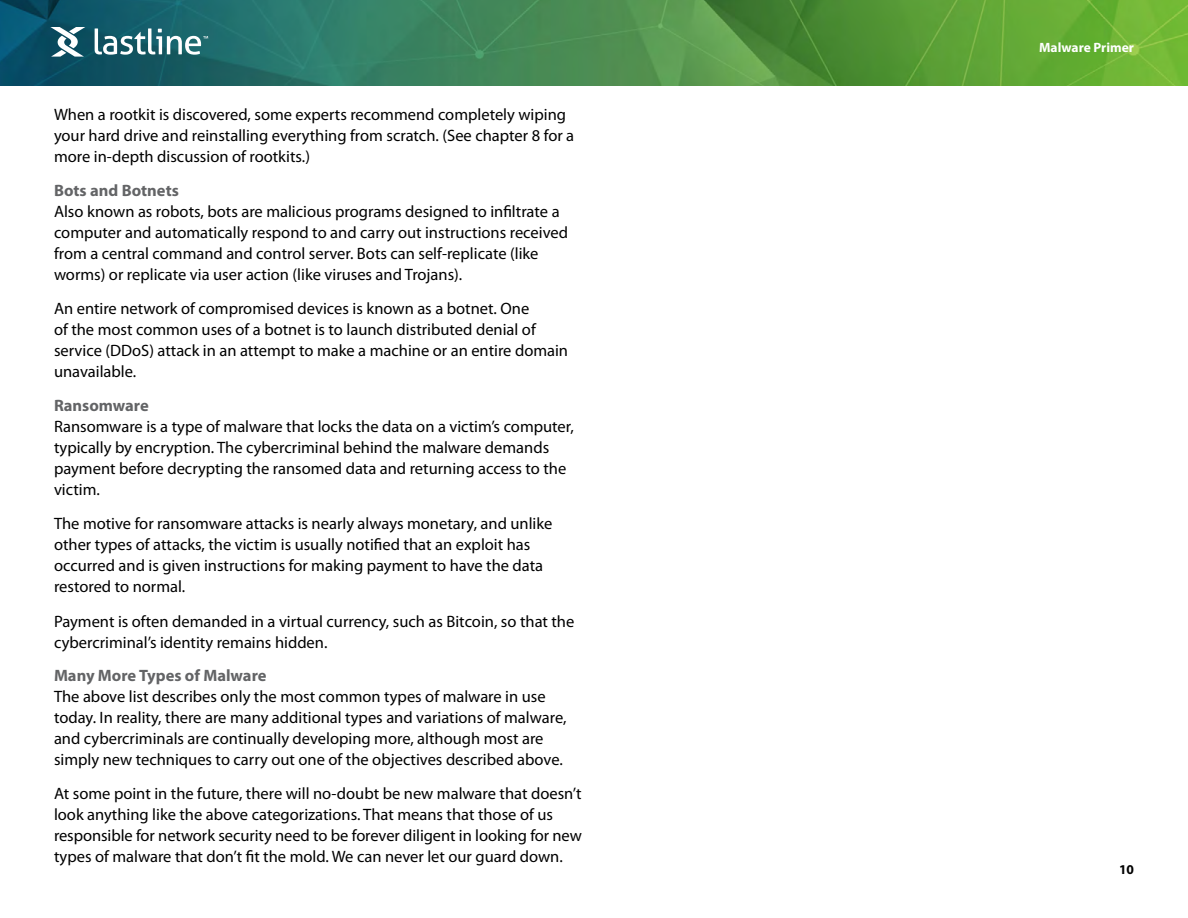
<style>
.page{position:relative;width:1188px;height:918px;background:#fff}
.page>*{position:absolute;margin:0;border:0;box-sizing:border-box;transform-origin:0 0}
.t1{font:16.5px/21px "Myriad Pro";color:#000}
.t2{font:700 16.5px "Myriad Pro";color:#636466}
.t3{font:700 13.5px "Myriad Pro";color:#fff}
.t4{font:700 13.5px "Myriad Pro";color:#000}
</style>
<div class="page">
<img style="left:0;top:0;width:1188px;height:86px">
<svg style="left:50px;top:27px;width:35px;height:30px"></svg>
<svg style="left:95px;top:28px;width:113px;height:27px"></svg>
<p class="t1" style="left:54px;top:105px;width:522px">When a rootkit is discovered, some experts recommend completely wiping your hard drive and reinstalling everything from scratch. (See chapter 8 for a more in-depth discussion of rootkits.)</p>
<p class="t2" style="left:54px;top:181px;width:126px">Bots and Botnets</p>
<p class="t1" style="left:54px;top:201px;width:516px">Also known as robots, bots are malicious programs designed to infiltrate a computer and automatically respond to and carry out instructions received from a central command and control server. Bots can self-replicate (like worms) or replicate via user action (like viruses and Trojans).</p>
<p class="t1" style="left:54px;top:298px;width:516px">An entire network of compromised devices is known as a botnet. One<br>of the most common uses of a botnet is to launch distributed denial of service (DDoS) attack in an attempt to make a machine or an entire domain unavailable.</p>
<p class="t2" style="left:54px;top:396px;width:96px">Ransomware</p>
<p class="t1" style="left:54px;top:416px;width:521px">Ransomware is a type of malware that locks the data on a victim’s computer, typically by encryption. The cybercriminal behind the malware demands payment before decrypting the ransomed data and returning access to the victim.</p>
<p class="t1" style="left:54px;top:513px;width:500px">The motive for ransomware attacks is nearly always monetary, and unlike other types of attacks, the victim is usually notified that an exploit has occurred and is given instructions for making payment to have the data restored to normal.</p>
<p class="t1" style="left:54px;top:611px;width:522px">Payment is often demanded in a virtual currency, such as Bitcoin, so that the cybercriminal’s identity remains hidden.</p>
<p class="t2" style="left:54px;top:666px;width:214px">Many More Types of Malware</p>
<p class="t1" style="left:54px;top:686px;width:514px">The above list describes only the most common types of malware in use today. In reality, there are many additional types and variations of malware, and cybercriminals are continually developing more, although most are simply new techniques to carry out one of the objectives described above.</p>
<p class="t1" style="left:54px;top:784px;width:529px">At some point in the future, there will no-doubt be new malware that doesn’t look anything like the above categorizations. That means that those of us responsible for network security need to be forever diligent in looking for new types of malware that don’t fit the mold. We can never let our guard down.</p>
<p class="t3" style="left:1039px;top:40px;width:96px">Malware Primer</p>
<p class="t4" style="left:1119px;top:862px;width:16px">10</p>
</div>
